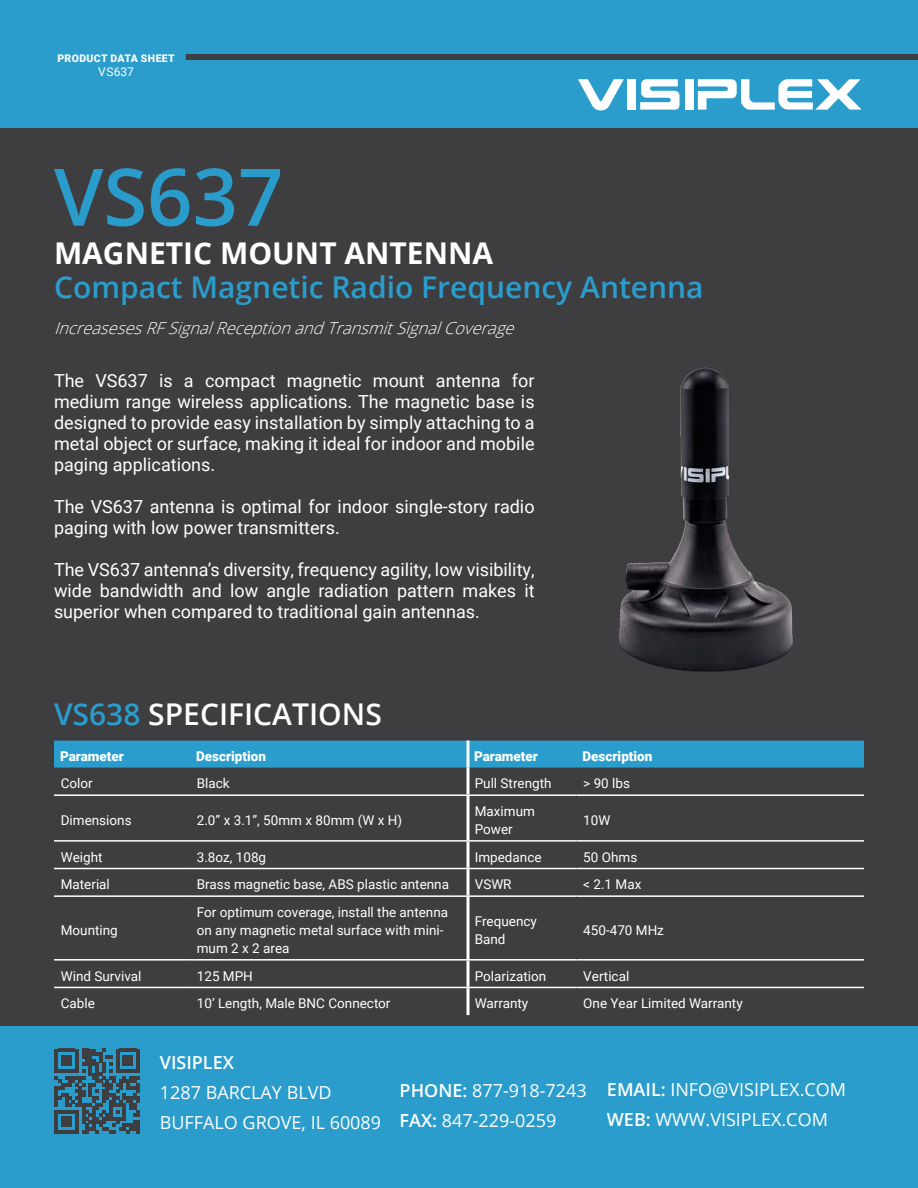
<style>
.page{position:relative;width:918px;height:1188px;background:#fff}
.page>*{position:absolute;margin:0;border:0;box-sizing:border-box;transform-origin:0 0}
.t1{font:600 79.5px "Open Sans";color:#2a9ccb}
.t2{font:600 30px "Open Sans";color:#2a9dcc}
.t3{font:700 30px "Open Sans";color:#fff}
.t4{font:600 30px "Open Sans";color:#fff}
.t5{font:18px/21px "Roboto";color:#fff;text-align:justify}
.t6{font:18px/30px "Open Sans";color:#fff}
.t7{font:600 18px "Open Sans";color:#fff}
.t8{font:italic 300 16.5px "Open Sans";color:#fff}
.t9{font:13.5px/18px "Roboto";color:#fff}
.t10{font:900 13.5px "Roboto";color:#fff}
.t11{font:12px "Roboto";letter-spacing:.01em;color:#fff}
.t12{font:900 10.5px "Roboto";letter-spacing:.035em;color:#fff}
.s1{color:#2a9dcc}
.s2{font-weight:600}
</style>
<div class="page">
<div style="left:0;top:127px;width:918px;height:900px;background:#3e3d40"></div>
<div style="left:0;top:1027px;width:918px;height:161px;background:#2a9dcc"></div>
<svg style="left:55px;top:1049px;width:85px;height:85px"></svg>
<div style="left:0;top:0;width:918px;height:127px;background:#2a9dcc"></div>
<div style="left:186px;top:54px;width:732px;height:6px;background:#3e3d40"></div>
<svg style="left:578px;top:79px;width:46px;height:32px"></svg>
<div style="left:627px;top:79px;width:9px;height:31px;background:#fff"></div>
<svg style="left:640px;top:79px;width:40px;height:31px"></svg>
<div style="left:685px;top:79px;width:8px;height:31px;background:#fff"></div>
<svg style="left:698px;top:79px;width:164px;height:31px"></svg>
<img style="left:619px;top:368px;width:173px;height:304px">
<div style="left:54px;top:741px;width:810px;height:27px;background:#2a9dcc"></div>
<hr style="left:54px;top:794px;width:136px;height:2px;background:#fff">
<hr style="left:190px;top:794px;width:278px;height:2px;background:#fff">
<hr style="left:577px;top:794px;width:287px;height:2px;background:#fff">
<hr style="left:54px;top:840px;width:136px;height:2px;background:#fff">
<hr style="left:190px;top:840px;width:278px;height:2px;background:#fff">
<hr style="left:577px;top:840px;width:287px;height:2px;background:#fff">
<hr style="left:54px;top:868px;width:136px;height:1px;background:#fff">
<hr style="left:190px;top:868px;width:278px;height:1px;background:#fff">
<hr style="left:577px;top:868px;width:287px;height:1px;background:#fff">
<hr style="left:54px;top:895px;width:136px;height:2px;background:#fff">
<hr style="left:190px;top:895px;width:278px;height:2px;background:#fff">
<hr style="left:577px;top:895px;width:287px;height:2px;background:#fff">
<hr style="left:54px;top:959px;width:136px;height:2px;background:#fff">
<hr style="left:190px;top:959px;width:278px;height:2px;background:#fff">
<hr style="left:577px;top:959px;width:287px;height:2px;background:#fff">
<hr style="left:467px;top:741px;width:3px;height:27px;background:#fff">
<hr style="left:467px;top:768px;width:3px;height:26px;background:#fff">
<hr style="left:467px;top:796px;width:3px;height:44px;background:#fff">
<hr style="left:467px;top:842px;width:3px;height:26px;background:#fff">
<hr style="left:467px;top:869px;width:3px;height:26px;background:#fff">
<hr style="left:467px;top:897px;width:3px;height:62px;background:#fff">
<hr style="left:467px;top:961px;width:3px;height:26px;background:#fff">
<hr style="left:468px;top:794px;width:109px;height:2px;background:#fff">
<hr style="left:468px;top:840px;width:109px;height:2px;background:#fff">
<hr style="left:468px;top:868px;width:109px;height:1px;background:#fff">
<hr style="left:468px;top:895px;width:109px;height:2px;background:#fff">
<hr style="left:468px;top:959px;width:109px;height:2px;background:#fff">
<hr style="left:54px;top:987px;width:136px;height:1px;background:#fff">
<hr style="left:190px;top:987px;width:278px;height:1px;background:#fff">
<hr style="left:468px;top:987px;width:109px;height:1px;background:#fff">
<hr style="left:577px;top:987px;width:287px;height:1px;background:#fff">
<hr style="left:467px;top:988px;width:3px;height:27px;background:#fff">
<p class="t12" style="left:57px;top:54px;width:119px">PRODUCT DATA SHEET</p>
<p class="t11" style="left:98px;top:67px;width:37px">VS637</p>
<h1 class="t1" style="left:54px;top:165px;width:231px">VS637</h1>
<h2 class="t3" style="left:54px;top:236px;width:441px">MAGNETIC MOUNT ANTENNA</h2>
<h2 class="t2" style="left:54px;top:275px;width:651px">Compact Magnetic Radio Frequency Antenna</h2>
<p class="t8" style="left:54px;top:322px;width:466px">IncreasesesRFSignalReceptionandTransmitSignalCoverage</p>
<p class="t5" style="left:54px;top:371px;width:482px">The VS637 is a compact magnetic mount antenna for medium range wireless applications. The magnetic base is designed to provide easy installation by simply attaching to a metal object or surface, making it ideal for indoor and mobile paging applications.</p>
<p class="t5" style="left:54px;top:497px;width:482px">The VS637 antenna is optimal for indoor single-story radio paging with low power transmitters.</p>
<p class="t5" style="left:54px;top:560px;width:482px">The VS637 antenna’s diversity, frequency agility, low visibility, wide bandwidth and low angle radiation pattern makes it superior when compared to traditional gain antennas.</p>
<h2 class="t4" style="left:54px;top:703px;width:329px"><span class="s1">VS638</span> SPECIFICATIONS</h2>
<p class="t10" style="left:60px;top:751px;width:66px">Parameter</p>
<p class="t10" style="left:196px;top:751px;width:71px">Description</p>
<p class="t10" style="left:474px;top:751px;width:66px">Parameter</p>
<p class="t10" style="left:583px;top:751px;width:71px">Description</p>
<p class="t9" style="left:61px;top:776px;width:34px">Color</p>
<p class="t9" style="left:197px;top:776px;width:34px">Black</p>
<p class="t9" style="left:475px;top:776px;width:78px">Pull Strength</p>
<p class="t9" style="left:583px;top:776px;width:48px">&gt; 90 lbs</p>
<p class="t9" style="left:61px;top:812px;width:72px">Dimensions</p>
<p class="t9" style="left:197px;top:812px;width:207px">2.0” x 3.1”, 50mm x 80mm (W x H)</p>
<p class="t9" style="left:475px;top:803px;width:62px">Maximum<br>Power</p>
<p class="t9" style="left:583px;top:812px;width:29px">10W</p>
<p class="t9" style="left:61px;top:849px;width:43px">Weight</p>
<p class="t9" style="left:197px;top:849px;width:71px">3.8oz, 108g</p>
<p class="t9" style="left:475px;top:849px;width:68px">Impedance</p>
<p class="t9" style="left:583px;top:849px;width:56px">50 Ohms</p>
<p class="t9" style="left:61px;top:877px;width:51px">Material</p>
<p class="t9" style="left:197px;top:877px;width:254px">Brass magnetic base, ABS plastic antenna</p>
<p class="t9" style="left:475px;top:877px;width:38px">VSWR</p>
<p class="t9" style="left:583px;top:877px;width:60px">&lt; 2.1 Max</p>
<p class="t9" style="left:61px;top:922px;width:59px">Mounting</p>
<p class="t9" style="left:197px;top:904px;width:253px">For optimum coverage, install the antenna on any magnetic metal surface with mini&shy;mum 2 x 2 area</p>
<p class="t9" style="left:475px;top:913px;width:64px">Frequency<br>Band</p>
<p class="t9" style="left:583px;top:922px;width:82px">450-470 MHz</p>
<p class="t9" style="left:61px;top:968px;width:82px">Wind Survival</p>
<p class="t9" style="left:197px;top:968px;width:58px">125 MPH</p>
<p class="t9" style="left:475px;top:968px;width:73px">Polarization</p>
<p class="t9" style="left:583px;top:968px;width:48px">Vertical</p>
<p class="t9" style="left:61px;top:995px;width:36px">Cable</p>
<p class="t9" style="left:197px;top:995px;width:195px">10’ Length, Male BNC Connector</p>
<p class="t9" style="left:475px;top:995px;width:55px">Warranty</p>
<p class="t9" style="left:583px;top:995px;width:161px">One Year Limited Warranty</p>
<p class="t7" style="left:160px;top:1055px;width:76px">VISIPLEX</p>
<p class="t6" style="left:160px;top:1079px;width:223px">1287 BARCLAY BLVD<br>BUFFALO GROVE, IL 60089</p>
<p class="t6" style="left:400px;top:1077px;width:189px"><span class="s2">PHONE:</span> 877-918-7243<br><span class="s2">FAX:</span> 847-229-0259</p>
<p class="t6" style="left:607px;top:1076px;width:241px"><span class="s2">EMAIL:</span> INFO@VISIPLEX.COM<br><span class="s2">WEB:</span> WWW.VISIPLEX.COM</p>
</div>
